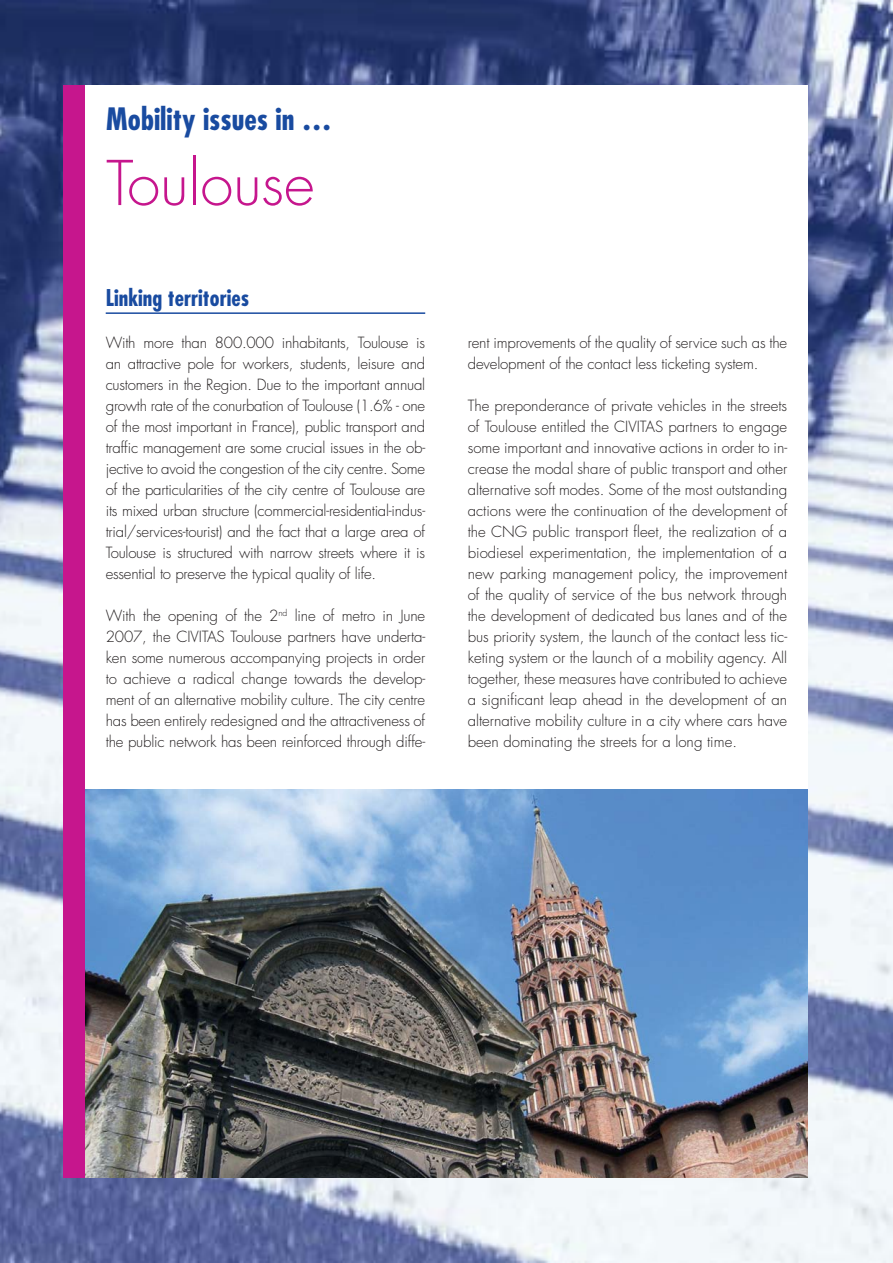
<style>
.page{position:relative;width:893px;height:1263px;background:#fff}
.page>*{position:absolute;margin:0;border:0;box-sizing:border-box;transform-origin:0 0}
.t1{font:300 60px "Futura";color:#c6168d}
.t2{font:700 condensed 30px "Futura";color:#194ba0}
.t3{font:700 condensed 22.5px "Futura";color:#194ba0}
.t4{font:300 15px/21px "Futura";letter-spacing:-.01em;color:#231f20;text-align:justify}
</style>
<div class="page">
<img style="left:0;top:0;width:893px;height:1263px">
<div style="left:85px;top:85px;width:723px;height:1093px;background:#fff"></div>
<hr style="left:106px;top:312px;width:319px;height:2px;background:#194ba0">
<div style="left:64px;top:85px;width:21px;height:1093px;background:#c6168d"></div>
<img style="left:85px;top:789px;width:723px;height:389px">
<h2 class="t2" style="left:106px;top:106px;width:227px">Mobility issues in …</h2>
<h1 class="t1" style="left:106px;top:156px;width:210px">Toulouse</h1>
<h3 class="t3" style="left:106px;top:288px;width:145px">Linking territories</h3>
<p class="t4" style="left:106px;top:333px;width:321px">With more than 800.000 inhabitants, Toulouse is an attractive pole for workers, students, leisure and customers in the Region. Due to the important annual growth rate of the conurbation of Toulouse (1.6% - one of the most important in France), public transport and traffic management are some crucial issues in the ob&shy;jective to avoid the congestion of the city centre. Some of the particularities of the city centre of Toulouse are its mixed urban structure (commercial-residential-indus&shy;trial/services-tourist) and the fact that a large area of Toulouse is structured with narrow streets where it is essential to preserve the typical quality of life.</p>
<p class="t4" style="left:106px;top:606px;width:321px">With the opening of the 2<sup>nd</sup> line of metro in June 2007, the CIVITAS Toulouse partners have underta&shy;ken some numerous accompanying projects in order to achieve a radical change towards the develop&shy;ment of an alternative mobility culture. The city centre has been entirely redesigned and the attractiveness of the public network has been reinforced through diffe-</p>
<p class="t4" style="left:468px;top:333px;width:321px">rent improvements of the quality of service such as the development of the contact less ticketing system.</p>
<p class="t4" style="left:468px;top:396px;width:321px">The preponderance of private vehicles in the streets of Toulouse entitled the CIVITAS partners to engage some important and innovative actions in order to in&shy;crease the modal share of public transport and other alternative soft modes. Some of the most outstanding actions were the continuation of the development of the CNG public transport fleet, the realization of a biodiesel experimentation, the implementation of a new parking management policy, the improvement of the quality of service of the bus network through the development of dedicated bus lanes and of the bus priority system, the launch of the contact less tic&shy;keting system or the launch of a mobility agency. All together, these measures have contributed to achieve a significant leap ahead in the development of an alternative mobility culture in a city where cars have been dominating the streets for a long time.</p>
</div>
